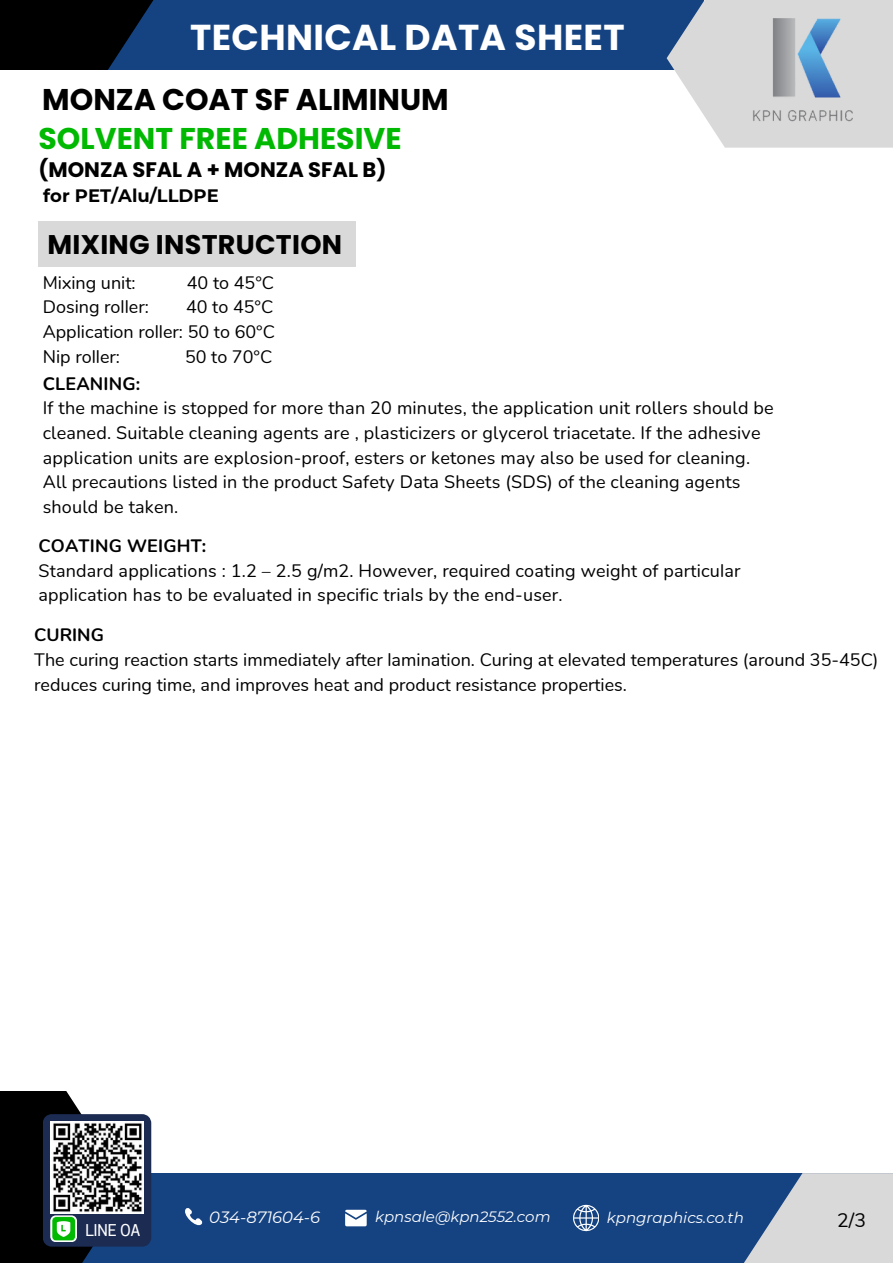
<style>
.page{position:relative;width:893px;height:1264px;background:#fff}
.page>*{position:absolute;margin:0;border:0;box-sizing:border-box;transform-origin:0 0}
.t1{font:700 36px "Poppins";letter-spacing:.01em;color:#fff}
.t2{font:700 30px "Poppins";color:#000}
.t3{font:700 30px "Poppins";color:#01b902}
.t4{font:700 27px "Poppins";letter-spacing:.01em;color:#000}
.t5{font:700 21px "Poppins";color:#000}
.t6{font:19.5px "Nunito";color:#000}
.t7{font:18px/24.8px "Nunito";letter-spacing:.01em;color:#000}
.t8{font:700 18px "Nunito";letter-spacing:.01em;color:#000}
.t9{font:700 18px "Montserrat";color:#000}
.t10{font:17.1px "Anantason Wd 75";color:#fff}
.t11{font:italic 16.35px "Montserrat";color:#fff}
.t12{font:italic 15px "Montserrat";color:#fff}
</style>
<div class="page">
<div style="left:0;top:0;width:703px;height:69px;background:#154382"></div>
<svg style="left:666px;top:0;width:226px;height:148px;fill:#d9d9d9"></svg>
<svg style="left:0;top:0;width:181px;height:70px;fill:#000"></svg>
<img style="left:752px;top:18px;width:102px;height:109px">
<div style="left:0;top:1173px;width:892px;height:89px;background:#154382"></div>
<svg style="left:0;top:1091px;width:130px;height:171px;fill:#000"></svg>
<svg style="left:744px;top:1173px;width:148px;height:89px;fill:#d9d9d9"></svg>
<svg style="left:43px;top:1114px;width:108px;height:132px"></svg>
<svg style="left:185px;top:1208px;width:17px;height:18px"></svg>
<svg style="left:345px;top:1209px;width:21px;height:17px"></svg>
<svg style="left:573px;top:1204px;width:25px;height:27px"></svg>
<div style="left:39px;top:221px;width:317px;height:45px;background:#d9d9d9"></div>
<p class="t1" style="left:190px;top:13px;width:436px">TECHNICAL DATA SHEET</p>
<p class="t2" style="left:42px;top:79px;width:408px">MONZA COAT SF ALIMINUM</p>
<p class="t3" style="left:38px;top:118px;width:364px">SOLVENT FREE ADHESIVE</p>
<p class="t9" style="left:43px;top:184px;width:177px">for PET/Alu/LLDPE</p>
<p class="t5" style="left:38px;top:155px;width:349px">(MONZA SFAL A + MONZA SFAL B)</p>
<p class="t4" style="left:47px;top:226px;width:296px">MIXING INSTRUCTION</p>
<p class="t7" style="left:43px;top:270px;width:94px">Mixing unit:</p>
<p class="t7" style="left:187px;top:270px;width:89px">40 to 45°C</p>
<p class="t7" style="left:43px;top:295px;width:108px">Dosing roller:</p>
<p class="t7" style="left:186px;top:295px;width:89px">40 to 45°C</p>
<p class="t7" style="left:43px;top:320px;width:234px">Application roller: 50 to 60°C</p>
<p class="t7" style="left:43px;top:344px;width:79px">Nip roller:</p>
<p class="t7" style="left:185px;top:344px;width:89px">50 to 70°C</p>
<p class="t8" style="left:43px;top:371px;width:99px">CLEANING:</p>
<p class="t7" style="left:43px;top:396px;width:732px">If the machine is stopped for more than 20 minutes, the application unit rollers should be cleaned. Suitable cleaning agents are , plasticizers or glycerol triacetate. If the adhesive application units are explosion-proof, esters or ketones may also be used for cleaning.</p>
<p class="t7" style="left:43px;top:470px;width:699px">All precautions listed in the product Safety Data Sheets (SDS) of the cleaning agents should be taken.</p>
<p class="t8" style="left:39px;top:534px;width:169px">COATING WEIGHT:</p>
<p class="t7" style="left:39px;top:558px;width:703px">Standard applications : 1.2 – 2.5 g/m2. However, required coating weight of particular application has to be evaluated in specific trials by the end-user.</p>
<p class="t8" style="left:34px;top:623px;width:71px">CURING</p>
<p class="t7" style="left:34px;top:647px;width:845px">The curing reaction starts immediately after lamination. Curing at elevated temperatures (around 35-45C) reduces curing time, and improves heat and product resistance properties.</p>
<p class="t10" style="left:86px;top:1220px;width:56px">LINE OA</p>
<p class="t11" style="left:209px;top:1207px;width:112px">034-871604-6</p>
<p class="t12" style="left:375px;top:1207px;width:177px">kpnsale@kpn2552.com</p>
<p class="t12" style="left:607px;top:1207px;width:138px">kpngraphics.co.th</p>
<p class="t6" style="left:837px;top:1207px;width:30px">2/3</p>
</div>
